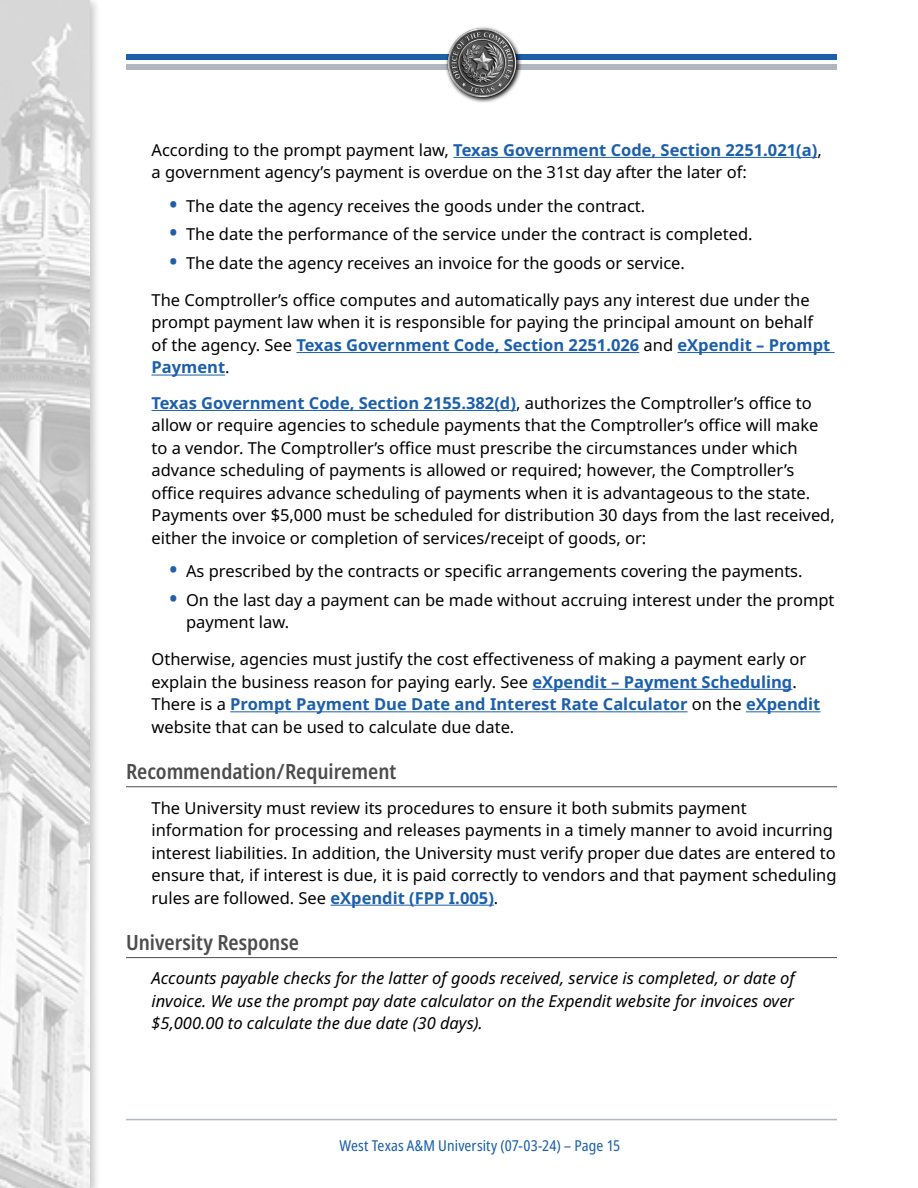
<style>
.page{position:relative;width:918px;height:1188px;background:#fff}
.page>*{position:absolute;margin:0;border:0;box-sizing:border-box;transform-origin:0 0}
.t1{font:600 condensed 21px "Noto Sans";color:#4d4d4f}
.t2{font:16.5px/22.5px "Noto Sans";color:#000}
.t3{font:italic 16.5px/22.5px "Noto Sans";color:#000;text-align:justify}
.t4{font:condensed 15px "Noto Sans";letter-spacing:.005em;color:#1c5fab}
.s1{font-weight:700;color:#1c5fab}
.s2{font-weight:700;font-size:21px;color:#1c5fab}
</style>
<div class="page">
<hr style="left:126px;top:1119px;width:711px;height:1px;background:#b0b7c1">
<div style="left:126px;top:54px;width:711px;height:5px;background:#1c5fab"></div>
<div style="left:126px;top:64px;width:711px;height:6px;background:#b0b7c1"></div>
<div style="left:0;top:0;width:101px;height:1188px;background:#000;opacity:.75"></div>
<img style="left:0;top:0;width:90px;height:1188px">
<svg style="left:474px;top:50px;width:48px;height:53px"></svg>
<img style="left:445px;top:27px;width:73px;height:74px">
<hr style="left:453px;top:157px;width:364px;height:1px;background:#1c5fab">
<hr style="left:296px;top:352px;width:343px;height:1px;background:#1c5fab">
<hr style="left:678px;top:352px;width:157px;height:1px;background:#1c5fab">
<hr style="left:152px;top:375px;width:73px;height:1px;background:#1c5fab">
<hr style="left:152px;top:410px;width:364px;height:1px;background:#1c5fab">
<hr style="left:532px;top:689px;width:260px;height:1px;background:#1c5fab">
<hr style="left:230px;top:711px;width:458px;height:1px;background:#1c5fab">
<hr style="left:746px;top:711px;width:74px;height:1px;background:#1c5fab">
<hr style="left:126px;top:786px;width:711px;height:1px;background:#4d4d4f">
<hr style="left:331px;top:905px;width:163px;height:1px;background:#1c5fab">
<hr style="left:126px;top:957px;width:711px;height:1px;background:#4d4d4f">
<p class="t2" style="left:152px;top:139px;width:672px">According to the prompt payment law, <span class="s1">Texas Government Code, Section 2251.021(a)</span>, a government agency’s payment is overdue on the 31st day after the later of:</p>
<p class="t2" style="left:170px;top:195px;width:477px"><span class="s2">•</span> The date the agency receives the goods under the contract.</p>
<p class="t2" style="left:170px;top:223px;width:585px"><span class="s2">•</span> The date the performance of the service under the contract is completed.</p>
<p class="t2" style="left:170px;top:252px;width:517px"><span class="s2">•</span> The date the agency receives an invoice for the goods or service.</p>
<p class="t2" style="left:151px;top:289px;width:680px">The Comptroller’s office computes and automatically pays any interest due under the prompt payment law when it is responsible for paying the principal amount on behalf of the agency. See <span class="s1">Texas Government Code, Section 2251.026</span> and <span class="s1">eXpendit – Prompt Payment</span>.</p>
<p class="t2" style="left:151px;top:392px;width:685px"><span class="s1">Texas Government Code, Section 2155.382(d)</span>, authorizes the Comptroller’s office to allow or require agencies to schedule payments that the Comptroller’s office will make to a vendor. The Comptroller’s office must prescribe the circumstances under which advance scheduling of payments is allowed or required; however, the Comptroller’s office requires advance scheduling of payments when it is advantageous to the state.<br>Payments over $5,000 must be scheduled for distribution 30 days from the last received, either the invoice or completion of services/receipt of goods, or:</p>
<p class="t2" style="left:170px;top:560px;width:635px"><span class="s2">•</span> As prescribed by the contracts or specific arrangements covering the payments.</p>
<p class="t2" style="left:186px;top:589px;width:650px;text-indent:-16px"><span class="s2">•</span> On the last day a payment can be made without accruing interest under the prompt payment law.</p>
<p class="t2" style="left:151px;top:648px;width:670px">Otherwise, agencies must justify the cost effectiveness of making a payment early or explain the business reason for paying early. See <span class="s1">eXpendit – Payment Scheduling</span>.<br>There is a <span class="s1">Prompt Payment Due Date and Interest Rate Calculator</span> on the <span class="s1">eXpendit </span>website that can be used to calculate due date.</p>
<p class="t1" style="left:126px;top:756px;width:272px">Recommendation/Requirement</p>
<p class="t2" style="left:152px;top:797px;width:687px">The University must review its procedures to ensure it both submits payment information for processing and releases payments in a timely manner to avoid incurring interest liabilities. In addition, the University must verify proper due dates are entered to ensure that, if interest is due, it is paid correctly to vendors and that payment scheduling rules are followed. See <span class="s1">eXpendit (FPP I.005)</span>.</p>
<p class="t1" style="left:126px;top:927px;width:174px">University Response</p>
<p class="t3" style="left:152px;top:967px;width:645px">Accounts payable checks for the latter of goods received, service is completed, or date of invoice. We use the prompt pay date calculator on the Expendit website for invoices over $5,000.00 to calculate the due date (30 days).</p>
<p class="t4" style="left:340px;top:1135px;width:282px">West Texas A&amp;M University (07-03-24) – Page 15</p>
</div>
